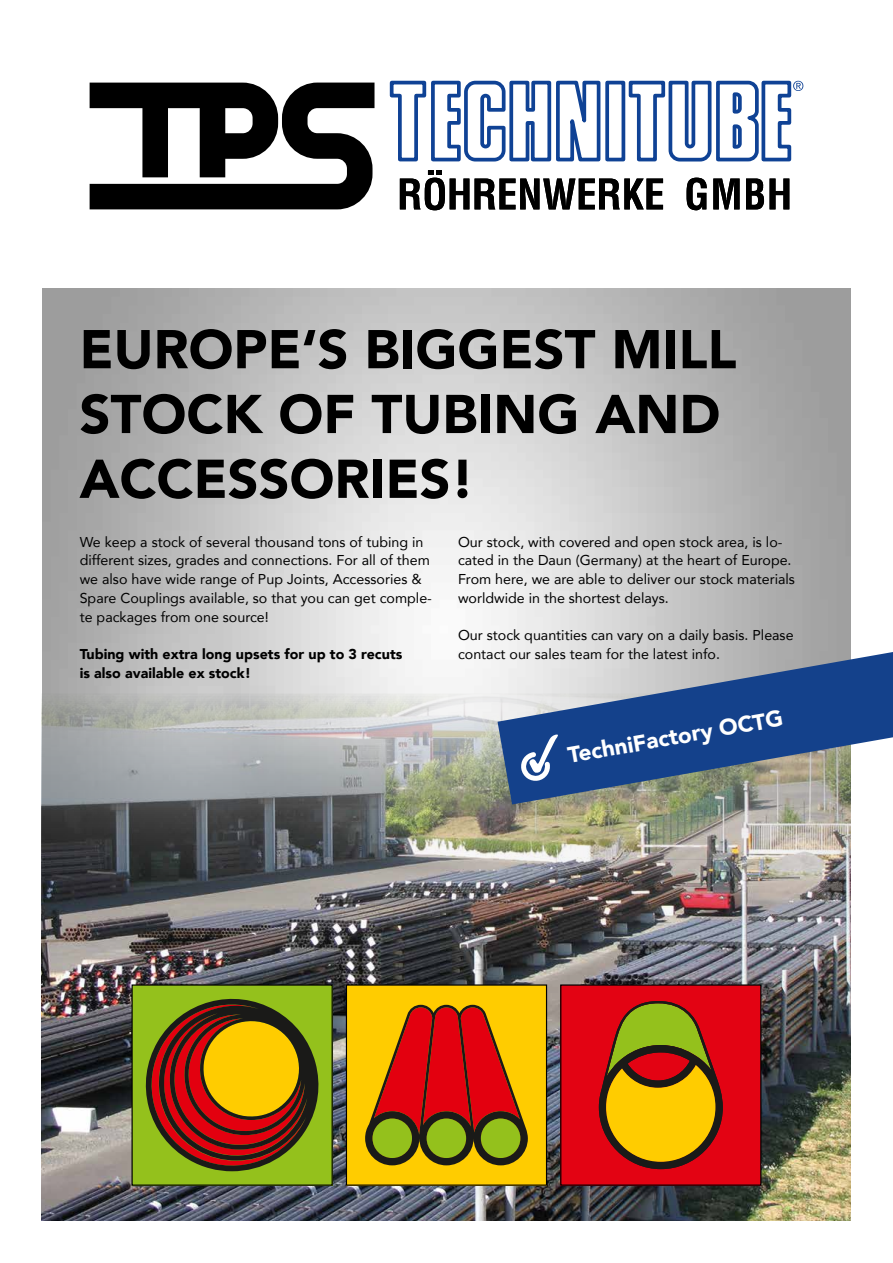
<style>
.page{position:relative;width:893px;height:1263px;background:#fff}
.page>*{position:absolute;margin:0;border:0;box-sizing:border-box;transform-origin:0 0}
.t1{font:900 54px/64.8px "Avenir";color:#000}
.t2{font:900 22.5px "Avenir";color:#fff}
.t3{font:14.25px/18.8px "Avenir";color:#000}
.t4{font:900 14.25px/18.8px "Avenir";color:#000}
</style>
<div class="page">
<img style="left:42px;top:694px;width:808px;height:526px">
<svg style="left:90px;top:83px;width:284px;height:126px"></svg>
<div style="left:605px;top:81px;width:20px;height:80px;border:4px solid #0f4295"></div>
<svg style="left:687px;top:178px;width:20px;height:32px"></svg>
<svg style="left:713px;top:179px;width:27px;height:30px"></svg>
<svg style="left:746px;top:178px;width:43px;height:31px"></svg>
<svg style="left:400px;top:170px;width:263px;height:40px"></svg>
<svg style="left:389px;top:80px;width:212px;height:82px"></svg>
<svg style="left:628px;top:80px;width:175px;height:82px"></svg>
<div style="left:132px;top:985px;width:200px;height:200px;background:#94c11c"></div>
<div style="left:132px;top:984px;width:201px;height:202px;border:1px solid #000"></div>
<svg style="left:145px;top:998px;width:174px;height:174px"></svg>
<div style="left:346px;top:985px;width:200px;height:200px;background:#fc0"></div>
<div style="left:346px;top:984px;width:201px;height:202px;border:1px solid #000"></div>
<svg style="left:365px;top:1005px;width:163px;height:160px"></svg>
<div style="left:561px;top:985px;width:200px;height:200px;background:#e30313"></div>
<div style="left:560px;top:984px;width:201px;height:202px;border:1px solid #000"></div>
<svg style="left:599px;top:1001px;width:124px;height:168px"></svg>
<svg style="left:497px;top:652px;width:396px;height:152px;fill:#14418b"></svg>
<svg style="left:521px;top:734px;width:39px;height:47px"></svg>
<h1 class="t1" style="left:80px;top:316px;width:658px">EUROPE‘S BIGGEST MILL<br>STOCK OF TUBING AND<br>ACCESSORIES!</h1>
<p class="t3" style="left:80px;top:532px;width:354px">We keep a stock of several thousand tons of tubing in different sizes, grades and connections. For all of them we also have wide range of Pup Joints, Accessories &amp; Spare Couplings available, so that you can get comple&shy;te packages from one source!</p>
<p class="t4" style="left:80px;top:644px;width:324px">Tubing with extra long upsets for up to 3 recuts is also available ex stock!</p>
<p class="t3" style="left:458px;top:532px;width:338px">Our stock, with covered and open stock area, is lo&shy;cated in the Daun (Germany) at the heart of Europe.<br>From here, we are able to deliver our stock materials worldwide in the shortest delays.</p>
<p class="t3" style="left:458px;top:626px;width:337px">Our stock quantities can vary on a daily basis. Please contact our sales team for the latest info.</p>
<h2 class="t2" style="left:565px;top:736px;width:219px;rotate:-10deg">TechniFactory OCTG</h2>
</div>
